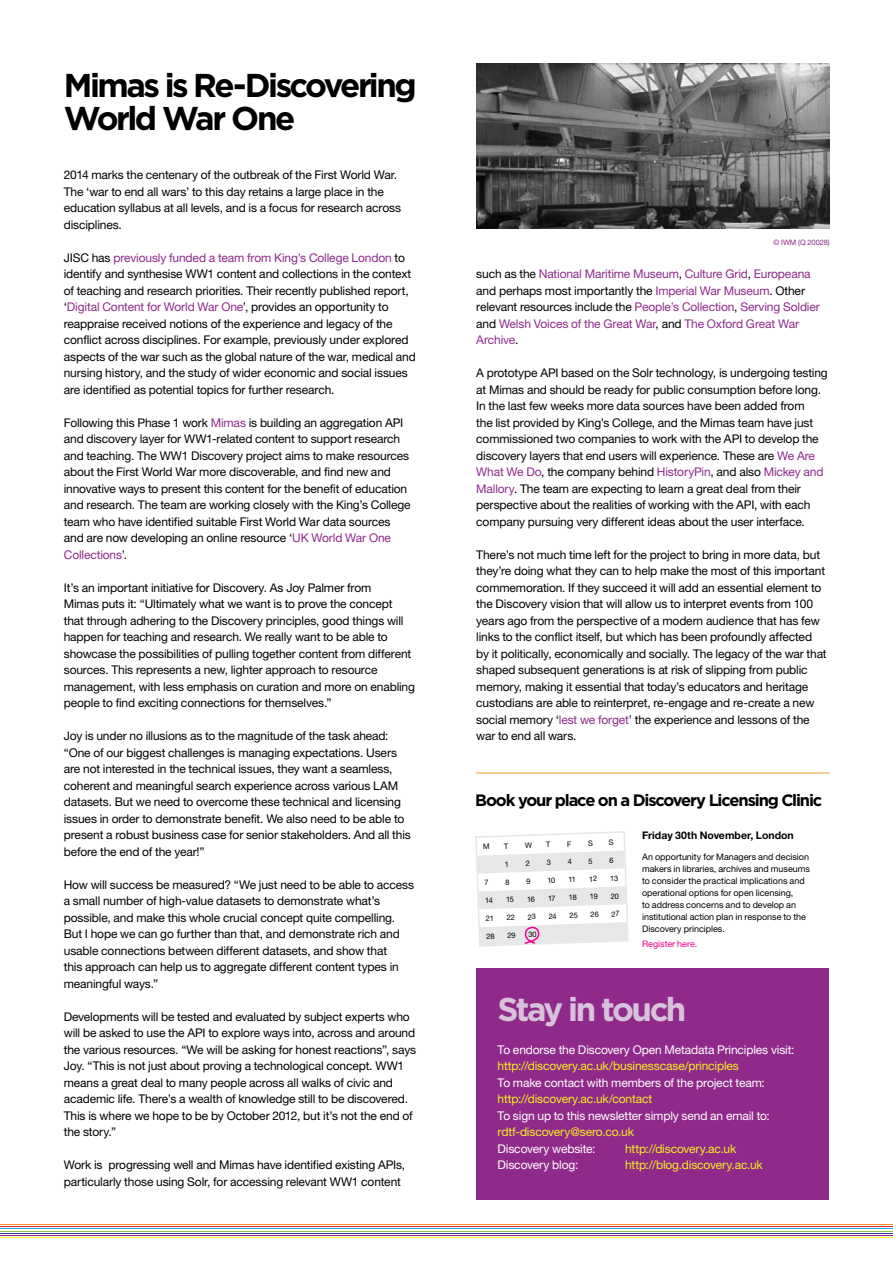
<style>
.page{position:relative;width:893px;height:1263px;background:#fff}
.page>*{position:absolute;margin:0;border:0;box-sizing:border-box;transform-origin:0 0}
.t1{font:700 33px/33px "Gotham HTF";letter-spacing:-.075em;color:#000}
.t2{font:700 33px "Gotham HTF";letter-spacing:-.075em;color:#d8c1db}
.t3{font:700 16.5px "Gotham HTF";letter-spacing:-.07em;color:#000}
.t4{font:12px/16.5px "Helvetica Neue";letter-spacing:-.01em;color:#000}
.t5{font:12px/16.5px "Helvetica Neue";letter-spacing:-.01em;color:#8f2a8b}
.t6{font:12px "Helvetica Neue";letter-spacing:-.01em;color:#fff}
.t7{font:12px "Helvetica Neue";letter-spacing:-.01em;color:#f9ed20}
.t8{font:700 10.5px "Helvetica Neue";color:#000}
.t9{font:9px/12px "Helvetica Neue";color:#000}
.t10{font:9px "Helvetica Neue";letter-spacing:-.005em;color:#ec008c}
.t11{font:7.5px "Helvetica Neue";letter-spacing:-.01em;color:#8f2a8b}
.s1{color:#8f2a8b}
.s2{color:#000}
</style>
<div class="page">
<hr style="left:0;top:1237px;width:893px;height:1px;background:#f9ed20">
<hr style="left:0;top:1235px;width:893px;height:1px;background:#8f2a8b">
<hr style="left:0;top:1233px;width:893px;height:1px;background:#30378c">
<hr style="left:0;top:1231px;width:893px;height:1px;background:#8bc341">
<hr style="left:0;top:1228px;width:893px;height:1px;background:#27aae1">
<hr style="left:0;top:1226px;width:893px;height:1px;background:#e9262a">
<hr style="left:0;top:1224px;width:893px;height:1px;background:#f49123">
<div style="left:476px;top:968px;width:353px;height:231px;background:#8f2a8b"></div>
<hr style="left:476px;top:773px;width:353px;height:1px;background:#f49123">
<img style="left:476px;top:64px;width:354px;height:165px">
<svg style="left:475px;top:831px;width:154px;height:116px"></svg>
<h1 class="t1" style="left:64px;top:68px;width:354px">Mimas is Re-Discovering<br>World War One</h1>
<p class="t4" style="left:64px;top:167px;width:339px">2014 marks the centenary of the outbreak of the First World War.<br>The ‘war to end all wars’ to this day retains a large place in the education syllabus at all levels, and is a focus for research across disciplines.</p>
<p class="t4" style="left:64px;top:249px;width:354px">JISC has <span class="s1">previously funded a team from King’s College London</span> to identify and synthesise WW1 content and collections in the context of teaching and research priorities. Their recently published report, ‘<span class="s1">Digital Content for World War One</span>’, provides an opportunity to reappraise received notions of the experience and legacy of the conflict across disciplines. For example, previously under explored aspects of the war such as the global nature of the war, medical and nursing history, and the study of wider economic and social issues are identified as potential topics for further research.</p>
<p class="t4" style="left:64px;top:414px;width:348px">Following this Phase 1 work <span class="s1">Mimas</span> is building an aggregation API and discovery layer for WW1-related content to support research and teaching. The WW1 Discovery project aims to make resources about the First World War more discoverable, and find new and innovative ways to present this content for the benefit of education and research. The team are working closely with the King’s College team who have identified suitable First World War data sources and are now developing an online resource ‘<span class="s1">UK World War One Collections</span>’.</p>
<p class="t4" style="left:64px;top:579px;width:353px">It’s an important initiative for Discovery. As Joy Palmer from<br>Mimas puts it: “Ultimately what we want is to prove the concept that through adhering to the Discovery principles, good things will happen for teaching and research. We really want to be able to showcase the possibilities of pulling together content from different sources. This represents a new, lighter approach to resource management, with less emphasis on curation and more on enabling people to find exciting connections for themselves.”</p>
<p class="t4" style="left:64px;top:728px;width:349px">Joy is under no illusions as to the magnitude of the task ahead: “One of our biggest challenges is managing expectations. Users are not interested in the technical issues, they want a seamless, coherent and meaningful search experience across various LAM datasets. But we need to overcome these technical and licensing issues in order to demonstrate benefit. We also need to be able to present a robust business case for senior stakeholders. And all this before the end of the year!”</p>
<p class="t4" style="left:64px;top:876px;width:352px">How will success be measured? “We just need to be able to access a small number of high-value datasets to demonstrate what’s possible, and make this whole crucial concept quite compelling.<br>But I hope we can go further than that, and demonstrate rich and usable connections between different datasets, and show that<br>this approach can help us to aggregate different content types in meaningful ways.”</p>
<p class="t4" style="left:64px;top:1008px;width:354px">Developments will be tested and evaluated by subject experts who will be asked to use the API to explore ways into, across and around the various resources. “We will be asking for honest reactions”, says Joy. “This is not just about proving a technological concept. WW1 means a great deal to many people across all walks of civic and academic life. There’s a wealth of knowledge still to be discovered.<br>This is where we hope to be by October 2012, but it’s not the end of the story.”</p>
<p class="t4" style="left:64px;top:1157px;width:343px">Work is progressing well and Mimas have identified existing APIs, particularly those using Solr, for accessing relevant WW1 content</p>
<p class="t11" style="left:773px;top:238px;width:58px">© IWM (Q 20028)</p>
<p class="t5" style="left:476px;top:266px;width:345px"><span class="s2">such as the</span> National Maritime Museum<span class="s2">,</span> Culture Grid<span class="s2">,</span> Europeana <span class="s2">and perhaps most importantly the</span> Imperial War Museum<span class="s2">. Other relevant resources include the</span> People’s Collection<span class="s2">,</span> Serving Soldier <span class="s2">and</span> Welsh Voices of the Great War<span class="s2">, and</span> The Oxford Great War Archive<span class="s2">.</span></p>
<p class="t4" style="left:476px;top:365px;width:353px">A prototype API based on the Solr technology, is undergoing testing at Mimas and should be ready for public consumption before long.<br>In the last few weeks more data sources have been added from<br>the list provided by King’s College, and the Mimas team have just commissioned two companies to work with the API to develop the discovery layers that end users will experience. These are <span class="s1">We Are What We Do</span>, the company behind <span class="s1">HistoryPin</span>, and also <span class="s1">Mickey and Mallory</span>. The team are expecting to learn a great deal from their perspective about the realities of working with the API, with each company pursuing very different ideas about the user interface.</p>
<p class="t4" style="left:476px;top:546px;width:352px">There’s not much time left for the project to bring in more data, but they’re doing what they can to help make the most of this important commemoration. If they succeed it will add an essential element to the Discovery vision that will allow us to interpret events from 100 years ago from the perspective of a modern audience that has few links to the conflict itself, but which has been profoundly affected by it politically, economically and socially. The legacy of the war that shaped subsequent generations is at risk of slipping from public memory, making it essential that today’s educators and heritage custodians are able to reinterpret, re-engage and re-create a new social memory ‘<span class="s1">lest we forget</span>’ the experience and lessons of the war to end all wars.</p>
<h2 class="t3" style="left:475px;top:791px;width:349px">Book your place on a Discovery Licensing Clinic</h2>
<p class="t8" style="left:642px;top:829px;width:153px">Friday 30th November, London</p>
<p class="t9" style="left:642px;top:850px;width:169px">An opportunity for Managers and decision makers in libraries, archives and museums to consider the practical implications and operational options for open licensing,<br>to address concerns and to develop an institutional action plan in response to the Discovery principles.</p>
<p class="t10" style="left:642px;top:938px;width:57px">Register here.</p>
<h1 class="t2" style="left:497px;top:990px;width:190px">Stay in touch</h1>
<p class="t6" style="left:497px;top:1042px;width:299px">To endorse the Discovery Open Metadata Principles visit:</p>
<p class="t7" style="left:497px;top:1059px;width:243px">http://discovery.ac.uk/businesscase/principles</p>
<p class="t6" style="left:497px;top:1075px;width:269px">To make contact with members of the project team:</p>
<p class="t7" style="left:497px;top:1092px;width:156px">http://discovery.ac.uk/contact</p>
<p class="t6" style="left:497px;top:1108px;width:274px">To sign up to this newsletter simply send an email to:</p>
<p class="t7" style="left:497px;top:1125px;width:138px">rdtf-discovery@sero.co.uk</p>
<p class="t6" style="left:497px;top:1141px;width:100px">Discovery website:</p>
<p class="t7" style="left:625px;top:1141px;width:113px">http://discovery.ac.uk</p>
<p class="t6" style="left:497px;top:1158px;width:82px">Discovery blog:</p>
<p class="t7" style="left:625px;top:1158px;width:139px">http://blog.discovery.ac.uk</p>
</div>
